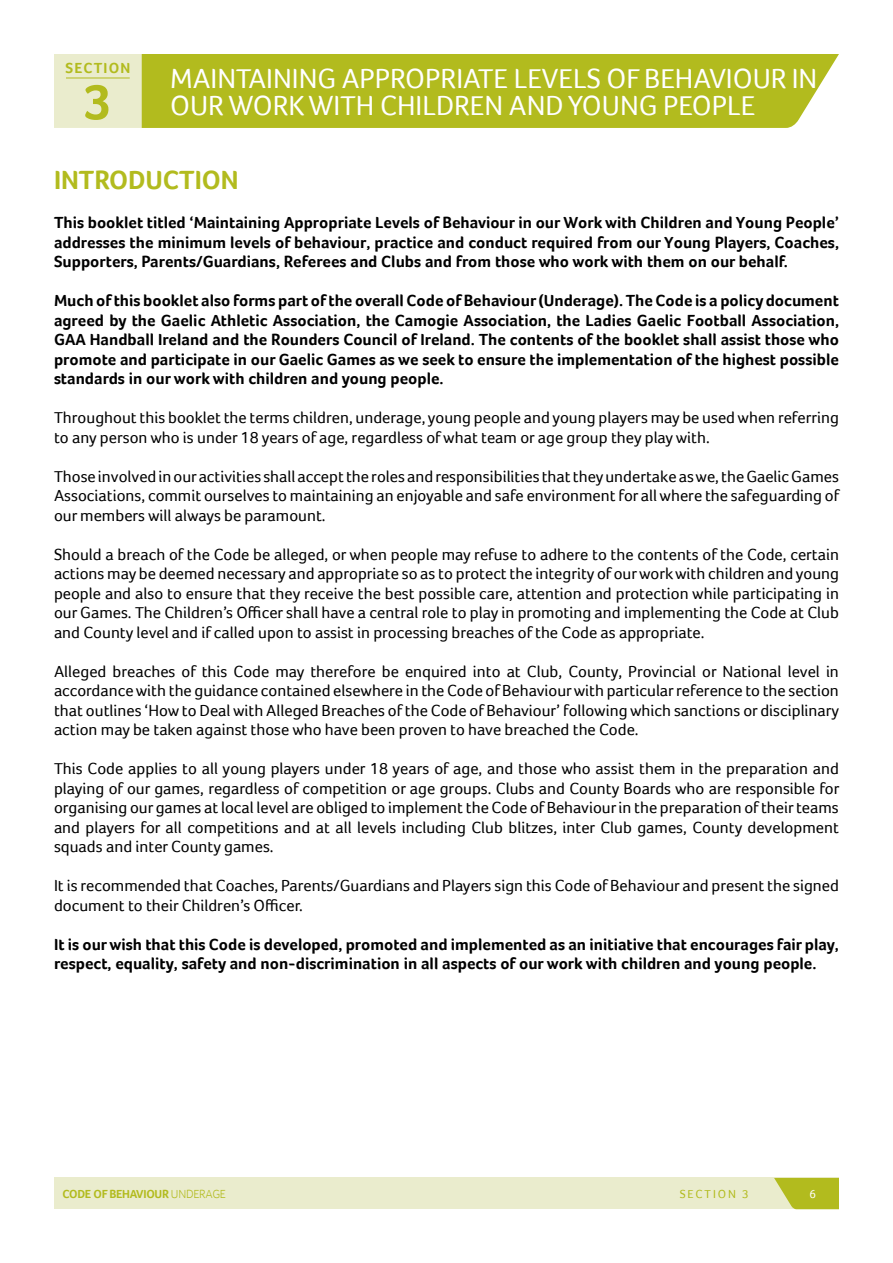
<style>
.page{position:relative;width:893px;height:1263px;background:#fff}
.page>*{position:absolute;margin:0;border:0;box-sizing:border-box;transform-origin:0 0}
.t1{font:28.5px/27px "Foco";color:#fff}
.t2{font:700 27px "Foco";color:#b2bb1e}
.t3{font:16.5px/19.5px "Foco";color:#000;text-align:justify}
.t4{font:700 16.5px/19.5px "Foco";color:#000;text-align:justify}
.t5{font:700 15px "Foco";letter-spacing:.08em;color:#b2bb1e}
.t6{font:700 12px "Foco";letter-spacing:-.02em;color:#b2bb1e}
.t7{font:12px "Foco";letter-spacing:.16em;color:#b2bb1e}
.t8{font:12px "Foco";color:#fff}
.s1{font-weight:700;font-size:51px;color:#b2bb1e}
.s2{font-weight:300}
</style>
<div class="page">
<div style="left:54px;top:1178px;width:785px;height:31px;background:#eaeccd"></div>
<svg style="left:774px;top:1178px;width:65px;height:31px;background:#bac238"></svg>
<div style="left:54px;top:54px;width:88px;height:74px;background:#eaeccd"></div>
<div style="left:142px;top:54px;width:697px;height:74px;background:#b2bb1e"></div>
<hr style="left:66px;top:78px;width:64px;height:1px;background:#b2bb1e">
<p class="t5" style="left:65px;top:59px;width:66px">SECTION</p>
<h1 class="t1" style="left:84px;top:64px;width:735px;text-indent:86px">MAINTAINING APPROPRIATE LEVELS OF BEHAVIOUR IN<br><span class="s1">3</span> OUR WORK WITH CHILDREN AND YOUNG PEOPLE</h1>
<h2 class="t2" style="left:54px;top:164px;width:186px">INTRODUCTION</h2>
<p class="t4" style="left:54px;top:213px;width:786px">This booklet titled ‘Maintaining Appropriate Levels of Behaviour in our Work with Children and Young People’ addresses the minimum levels of behaviour, practice and conduct required from our Young Players, Coaches, Supporters, Parents/Guardians, Referees and Clubs and from those who work with them on our behalf.</p>
<p class="t4" style="left:54px;top:291px;width:787px">Much of this booklet also forms part of the overall Code of Behaviour (Underage). The Code is a policy document agreed by the Gaelic Athletic Association, the Camogie Association, the Ladies Gaelic Football Association, GAA Handball Ireland and the Rounders Council of Ireland. The contents of the booklet shall assist those who promote and participate in our Gaelic Games as we seek to ensure the implementation of the highest possible standards in our work with children and young people.</p>
<p class="t3" style="left:54px;top:408px;width:786px">Throughout this booklet the terms children, underage, young people and young players may be used when referring to any person who is under 18 years of age, regardless of what team or age group they play with.</p>
<p class="t3" style="left:54px;top:466px;width:787px">Those involved in our activities shall accept the roles and responsibilities that they undertake as we, the Gaelic Games Associations, commit ourselves to maintaining an enjoyable and safe environment for all where the safeguarding of our members will always be paramount.</p>
<p class="t3" style="left:54px;top:544px;width:787px">Should a breach of the Code be alleged, or when people may refuse to adhere to the contents of the Code, certain actions may be deemed necessary and appropriate so as to protect the integrity of our work with children and young people and also to ensure that they receive the best possible care, attention and protection while participating in our Games. The Children’s Officer shall have a central role to play in promoting and implementing the Code at Club and County level and if called upon to assist in processing breaches of the Code as appropriate.</p>
<p class="t3" style="left:54px;top:661px;width:787px">Alleged breaches of this Code may therefore be enquired into at Club, County, Provincial or National level in accordance with the guidance contained elsewhere in the Code of Behaviour with particular reference to the section that outlines ‘How to Deal with Alleged Breaches of the Code of Behaviour’ following which sanctions or disciplinary action may be taken against those who have been proven to have breached the Code.</p>
<p class="t3" style="left:54px;top:759px;width:787px">This Code applies to all young players under 18 years of age, and those who assist them in the preparation and playing of our games, regardless of competition or age groups. Clubs and County Boards who are responsible for organising our games at local level are obliged to implement the Code of Behaviour in the preparation of their teams and players for all competitions and at all levels including Club blitzes, inter Club games, County development squads and inter County games.</p>
<p class="t3" style="left:54px;top:876px;width:786px">It is recommended that Coaches, Parents/Guardians and Players sign this Code of Behaviour and present the signed document to their Children’s Officer.</p>
<p class="t4" style="left:54px;top:934px;width:786px">It is our wish that this Code is developed, promoted and implemented as an initiative that encourages fair play, respect, equality, safety and non-discrimination in all aspects of our work with children and young people.</p>
<p class="t6" style="left:63px;top:1187px;width:165px">CODE OF BEHAVIOUR <span class="s2">UNDERAGE</span></p>
<p class="t7" style="left:680px;top:1187px;width:71px">SECTION 3</p>
<p class="t8" style="left:810px;top:1187px;width:8px">6</p>
</div>
